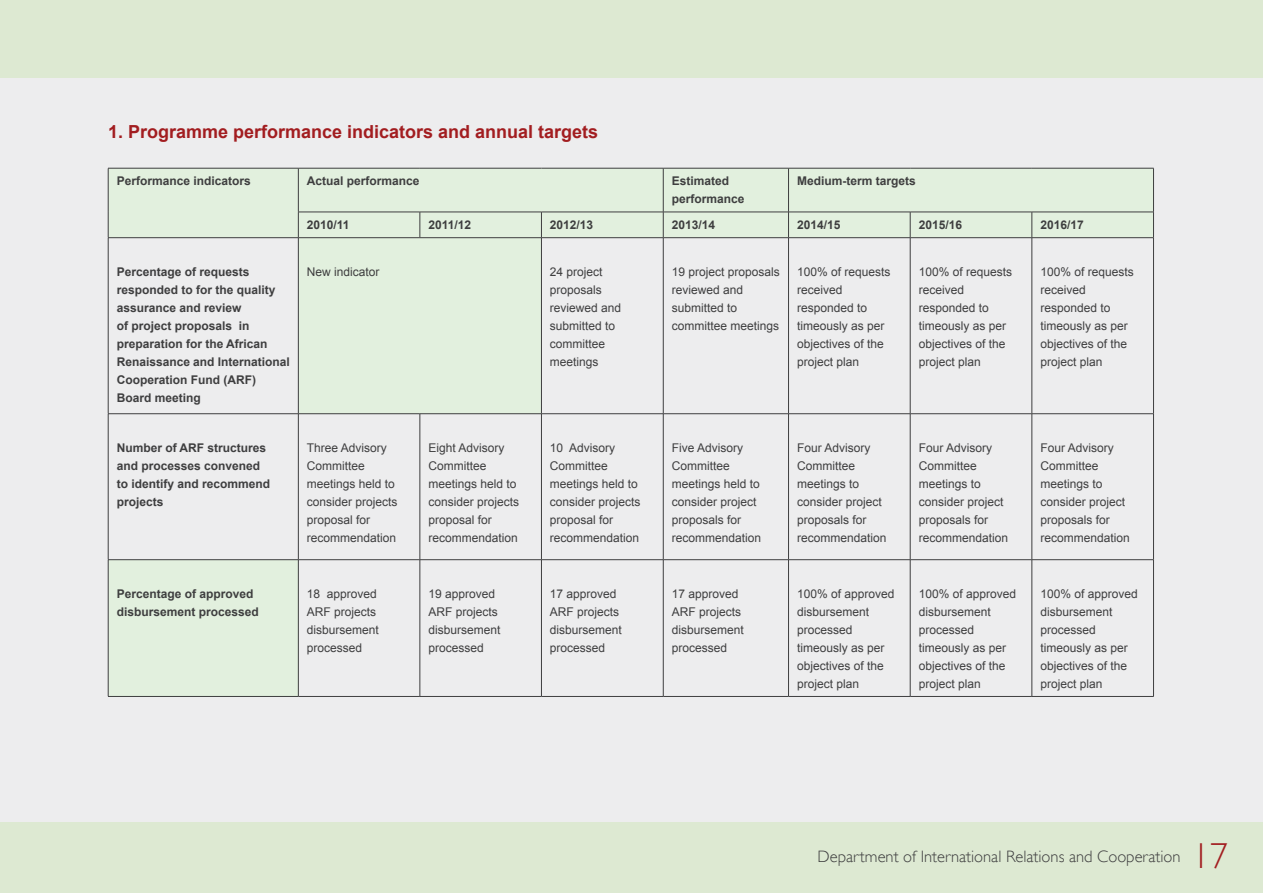
<style>
.page{position:relative;width:1263px;height:893px;background:#ededee}
.page>*{position:absolute;margin:0;border:0;box-sizing:border-box;transform-origin:0 0}
.t1{font:700 18px "Arial";color:#a21d20}
.t2{font:300 16.5px "Gill Sans";color:#3e3e3f}
.t3{font:12px/18px "Arial";color:#3e3e3f}
.t4{font:700 12px/18px "Arial";color:#3e3e3f}
.s1{font-size:36px;color:#a21d20}
</style>
<div class="page">
<div style="left:0;top:823px;width:1263px;height:70px;background:#dde9d2"></div>
<div style="left:0;top:0;width:1263px;height:77px;background:#dde9d2"></div>
<svg style="left:109px;top:169px;width:1044px;height:527px"></svg>
<div style="left:298px;top:238px;width:243px;height:176px;background:#e2f0de"></div>
<hr style="left:108px;top:168px;width:190px;height:1px;background:#3e3e3f">
<hr style="left:108px;top:168px;width:1px;height:44px;background:#3e3e3f">
<svg style="left:108px;top:212px;width:1px;height:25px"></svg>
<hr style="left:298px;top:168px;width:122px;height:1px;background:#3e3e3f">
<hr style="left:298px;top:168px;width:1px;height:44px;background:#3e3e3f">
<hr style="left:420px;top:168px;width:121px;height:1px;background:#3e3e3f">
<hr style="left:541px;top:168px;width:122px;height:1px;background:#3e3e3f">
<hr style="left:663px;top:168px;width:125px;height:1px;background:#3e3e3f">
<hr style="left:663px;top:168px;width:1px;height:44px;background:#3e3e3f">
<hr style="left:788px;top:168px;width:122px;height:1px;background:#3e3e3f">
<hr style="left:788px;top:168px;width:1px;height:44px;background:#3e3e3f">
<hr style="left:910px;top:168px;width:122px;height:1px;background:#3e3e3f">
<hr style="left:1032px;top:168px;width:122px;height:1px;background:#3e3e3f">
<hr style="left:1153px;top:168px;width:1px;height:44px;background:#3e3e3f">
<hr style="left:298px;top:212px;width:122px;height:1px;background:#3e3e3f">
<svg style="left:298px;top:212px;width:1px;height:25px"></svg>
<hr style="left:420px;top:212px;width:121px;height:1px;background:#3e3e3f">
<svg style="left:420px;top:212px;width:1px;height:25px"></svg>
<hr style="left:541px;top:212px;width:122px;height:1px;background:#3e3e3f">
<svg style="left:541px;top:212px;width:1px;height:25px"></svg>
<hr style="left:663px;top:212px;width:125px;height:1px;background:#3e3e3f">
<svg style="left:663px;top:212px;width:1px;height:25px"></svg>
<hr style="left:788px;top:212px;width:122px;height:1px;background:#3e3e3f">
<svg style="left:788px;top:212px;width:1px;height:25px"></svg>
<hr style="left:910px;top:212px;width:122px;height:1px;background:#3e3e3f">
<svg style="left:910px;top:212px;width:1px;height:25px"></svg>
<hr style="left:1032px;top:212px;width:122px;height:1px;background:#3e3e3f">
<svg style="left:1031px;top:212px;width:1px;height:25px"></svg>
<svg style="left:1153px;top:212px;width:1px;height:25px"></svg>
<hr style="left:108px;top:237px;width:190px;height:1px;background:#3e3e3f">
<hr style="left:108px;top:238px;width:1px;height:176px;background:#3e3e3f">
<hr style="left:541px;top:237px;width:122px;height:1px;background:#3e3e3f">
<hr style="left:663px;top:237px;width:125px;height:1px;background:#3e3e3f">
<hr style="left:663px;top:238px;width:1px;height:176px;background:#3e3e3f">
<hr style="left:788px;top:237px;width:122px;height:1px;background:#3e3e3f">
<hr style="left:788px;top:238px;width:1px;height:176px;background:#3e3e3f">
<hr style="left:910px;top:237px;width:122px;height:1px;background:#3e3e3f">
<hr style="left:910px;top:238px;width:1px;height:176px;background:#3e3e3f">
<hr style="left:1032px;top:237px;width:122px;height:1px;background:#3e3e3f">
<hr style="left:1031px;top:238px;width:1px;height:176px;background:#3e3e3f">
<hr style="left:1153px;top:238px;width:1px;height:176px;background:#3e3e3f">
<hr style="left:108px;top:413px;width:190px;height:1px;background:#3e3e3f">
<hr style="left:108px;top:414px;width:1px;height:145px;background:#3e3e3f">
<hr style="left:298px;top:414px;width:1px;height:145px;background:#3e3e3f">
<hr style="left:420px;top:414px;width:1px;height:145px;background:#3e3e3f">
<hr style="left:541px;top:413px;width:122px;height:1px;background:#3e3e3f">
<hr style="left:541px;top:414px;width:1px;height:145px;background:#3e3e3f">
<hr style="left:663px;top:413px;width:125px;height:1px;background:#3e3e3f">
<hr style="left:663px;top:414px;width:1px;height:145px;background:#3e3e3f">
<hr style="left:788px;top:413px;width:122px;height:1px;background:#3e3e3f">
<hr style="left:788px;top:414px;width:1px;height:145px;background:#3e3e3f">
<hr style="left:910px;top:413px;width:122px;height:1px;background:#3e3e3f">
<hr style="left:910px;top:414px;width:1px;height:145px;background:#3e3e3f">
<hr style="left:1032px;top:413px;width:122px;height:1px;background:#3e3e3f">
<hr style="left:1031px;top:414px;width:1px;height:145px;background:#3e3e3f">
<hr style="left:1153px;top:414px;width:1px;height:145px;background:#3e3e3f">
<hr style="left:108px;top:559px;width:190px;height:1px;background:#3e3e3f">
<hr style="left:108px;top:560px;width:1px;height:136px;background:#3e3e3f">
<hr style="left:298px;top:559px;width:122px;height:1px;background:#3e3e3f">
<hr style="left:298px;top:560px;width:1px;height:136px;background:#3e3e3f">
<hr style="left:420px;top:559px;width:121px;height:1px;background:#3e3e3f">
<hr style="left:420px;top:560px;width:1px;height:136px;background:#3e3e3f">
<hr style="left:541px;top:559px;width:122px;height:1px;background:#3e3e3f">
<hr style="left:541px;top:560px;width:1px;height:136px;background:#3e3e3f">
<hr style="left:663px;top:559px;width:125px;height:1px;background:#3e3e3f">
<hr style="left:663px;top:560px;width:1px;height:136px;background:#3e3e3f">
<hr style="left:788px;top:559px;width:122px;height:1px;background:#3e3e3f">
<hr style="left:788px;top:560px;width:1px;height:136px;background:#3e3e3f">
<hr style="left:910px;top:559px;width:122px;height:1px;background:#3e3e3f">
<hr style="left:910px;top:560px;width:1px;height:136px;background:#3e3e3f">
<hr style="left:1032px;top:559px;width:122px;height:1px;background:#3e3e3f">
<hr style="left:1031px;top:560px;width:1px;height:136px;background:#3e3e3f">
<hr style="left:1153px;top:560px;width:1px;height:136px;background:#3e3e3f">
<hr style="left:108px;top:696px;width:190px;height:1px;background:#3e3e3f">
<hr style="left:298px;top:696px;width:122px;height:1px;background:#3e3e3f">
<hr style="left:420px;top:696px;width:121px;height:1px;background:#3e3e3f">
<hr style="left:541px;top:696px;width:122px;height:1px;background:#3e3e3f">
<hr style="left:663px;top:696px;width:125px;height:1px;background:#3e3e3f">
<hr style="left:788px;top:696px;width:122px;height:1px;background:#3e3e3f">
<hr style="left:910px;top:696px;width:122px;height:1px;background:#3e3e3f">
<hr style="left:1032px;top:696px;width:122px;height:1px;background:#3e3e3f">
<hr style="left:298px;top:237px;width:122px;height:1px;background:#3e3e3f">
<hr style="left:298px;top:238px;width:1px;height:176px;background:#3e3e3f">
<hr style="left:420px;top:237px;width:121px;height:1px;background:#3e3e3f">
<hr style="left:541px;top:238px;width:1px;height:176px;background:#3e3e3f">
<hr style="left:298px;top:413px;width:122px;height:1px;background:#3e3e3f">
<hr style="left:420px;top:413px;width:121px;height:1px;background:#3e3e3f">
<h1 class="t1" style="left:108px;top:120px;width:492px">1. Programme performance indicators and annual targets</h1>
<p class="t4" style="left:117px;top:173px;width:136px">Performance indicators</p>
<p class="t4" style="left:307px;top:173px;width:114px">Actual performance</p>
<p class="t4" style="left:672px;top:173px;width:74px">Estimated performance</p>
<p class="t4" style="left:797px;top:173px;width:120px">Medium-term targets</p>
<p class="t4" style="left:307px;top:216px;width:44px">2010/11</p>
<p class="t4" style="left:428px;top:216px;width:44px">2011/12</p>
<p class="t4" style="left:550px;top:216px;width:45px">2012/13</p>
<p class="t4" style="left:672px;top:216px;width:45px">2013/14</p>
<p class="t4" style="left:797px;top:216px;width:45px">2014/15</p>
<p class="t4" style="left:919px;top:216px;width:45px">2015/16</p>
<p class="t4" style="left:1040px;top:216px;width:45px">2016/17</p>
<p class="t4" style="left:117px;top:263px;width:175px">Percentage of requests responded to for the quality assurance and review<br>of project proposals in preparation for the African<br>Renaissance and International<br>Cooperation Fund (ARF)<br>Board meeting</p>
<p class="t3" style="left:307px;top:263px;width:74px">New indicator</p>
<p class="t3" style="left:550px;top:263px;width:73px">24 project proposals reviewed and submitted to committee meetings</p>
<p class="t3" style="left:672px;top:263px;width:110px">19 project proposals reviewed and submitted to committee meetings</p>
<p class="t3" style="left:797px;top:263px;width:95px">100% of requests received responded to timeously as per objectives of the project plan</p>
<p class="t3" style="left:919px;top:263px;width:95px">100% of requests received responded to timeously as per objectives of the project plan</p>
<p class="t3" style="left:1040px;top:263px;width:95px">100% of requests received responded to timeously as per objectives of the project plan</p>
<p class="t4" style="left:117px;top:439px;width:155px">Number of ARF structures and processes convened to identify and recommend projects</p>
<p class="t3" style="left:307px;top:439px;width:92px">Three Advisory<br>Committee meetings held to consider projects proposal for recommendation</p>
<p class="t3" style="left:428px;top:439px;width:92px">Eight Advisory<br>Committee meetings held to consider projects proposal for recommendation</p>
<p class="t3" style="left:550px;top:439px;width:92px">10 Advisory<br>Committee meetings held to consider projects proposal for recommendation</p>
<p class="t3" style="left:672px;top:439px;width:91px">Five Advisory<br>Committee meetings held to consider project proposals for recommendation</p>
<p class="t3" style="left:797px;top:439px;width:91px">Four Advisory<br>Committee meetings to consider project proposals for recommendation</p>
<p class="t3" style="left:919px;top:439px;width:91px">Four Advisory<br>Committee meetings to consider project proposals for recommendation</p>
<p class="t3" style="left:1040px;top:439px;width:91px">Four Advisory<br>Committee meetings to consider project proposals for recommendation</p>
<p class="t4" style="left:117px;top:585px;width:144px">Percentage of approved disbursement processed</p>
<p class="t3" style="left:307px;top:585px;width:74px">18 approved<br>ARF projects disbursement processed</p>
<p class="t3" style="left:428px;top:585px;width:74px">19 approved<br>ARF projects disbursement processed</p>
<p class="t3" style="left:550px;top:585px;width:74px">17 approved<br>ARF projects disbursement processed</p>
<p class="t3" style="left:672px;top:585px;width:74px">17 approved<br>ARF projects disbursement processed</p>
<p class="t3" style="left:797px;top:585px;width:99px">100% of approved disbursement processed timeously as per objectives of the project plan</p>
<p class="t3" style="left:919px;top:585px;width:99px">100% of approved disbursement processed timeously as per objectives of the project plan</p>
<p class="t3" style="left:1040px;top:585px;width:99px">100% of approved disbursement processed timeously as per objectives of the project plan</p>
<h2 class="t2" style="left:817px;top:847px;width:412px">Department of International Relations and Cooperation <span class="s1">17</span></h2>
</div>
